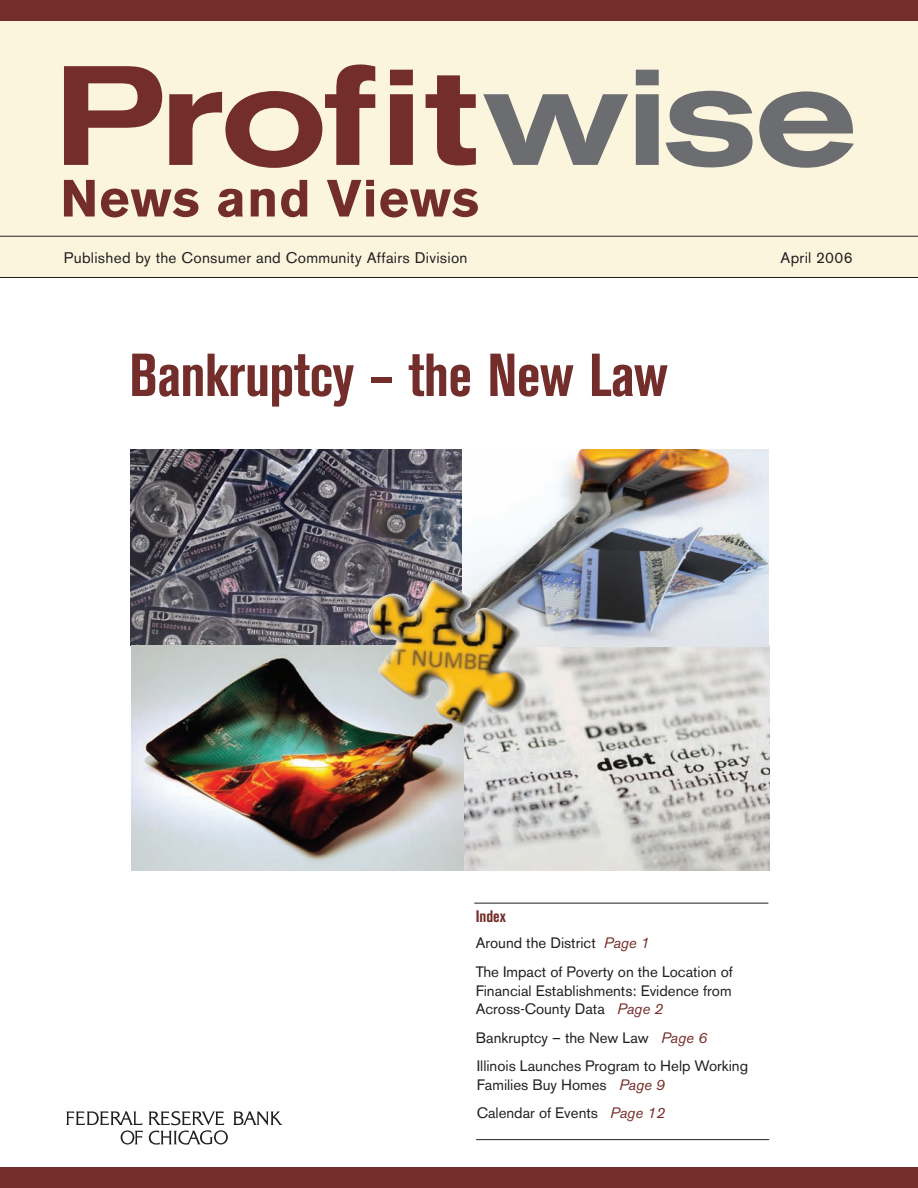
<style>
.page{position:relative;width:918px;height:1188px;background:#fff}
.page>*{position:absolute;margin:0;border:0;box-sizing:border-box;transform-origin:0 0}
.t1{font:700 condensed 60px "Akzidenz Grotesk BE";letter-spacing:-.01em;color:#732d2a}
.t2{font:700 condensed 16.5px "Akzidenz Grotesk BE";color:#732d2a}
.t3{font:15.3px "Akzidenz Grotesk BE";letter-spacing:.02em;color:#231f20}
.t4{font:15px/28.5px "Akzidenz Grotesk BE";color:#231f20}
.s1{font-style:italic;color:#732d2a}
</style>
<div class="page">
<div style="left:0;top:21px;width:918px;height:256px;background:#fcf5dd"></div>
<div style="left:0;top:1167px;width:918px;height:21px;background:#732d2a"></div>
<div style="left:0;top:0;width:918px;height:21px;background:#732d2a"></div>
<hr style="left:0;top:236px;width:918px;height:1px;background:#231f20">
<hr style="left:0;top:277px;width:918px;height:1px;background:#231f20">
<svg style="left:64px;top:66px;width:98px;height:99px;background:#b0867a"></svg>
<svg style="left:169px;top:64px;width:206px;height:104px;background:#c09d8e"></svg>
<svg style="left:390px;top:70px;width:23px;height:95px;background:#80403b"></svg>
<svg style="left:426px;top:75px;width:50px;height:90px;background:#ab7f74"></svg>
<svg style="left:483px;top:94px;width:145px;height:71px;background:#adaaa1"></svg>
<svg style="left:636px;top:70px;width:23px;height:95px;background:#7b7b7b"></svg>
<svg style="left:666px;top:91px;width:87px;height:76px;background:#a09e97"></svg>
<svg style="left:759px;top:91px;width:95px;height:77px;background:#a3a199"></svg>
<svg style="left:64px;top:180px;width:31px;height:37px"></svg>
<svg style="left:101px;top:189px;width:98px;height:28px;background:#aa7e72"></svg>
<svg style="left:218px;top:189px;width:25px;height:28px"></svg>
<svg style="left:251px;top:189px;width:24px;height:28px"></svg>
<svg style="left:281px;top:180px;width:26px;height:37px"></svg>
<svg style="left:327px;top:180px;width:47px;height:37px;background:#b79183"></svg>
<svg style="left:380px;top:189px;width:98px;height:28px;background:#aa7e72"></svg>
<svg style="left:149px;top:1111px;width:134px;height:34px"></svg>
<svg style="left:66px;top:1111px;width:77px;height:34px"></svg>
<hr style="left:474px;top:903px;width:294px;height:1px;background:#231f20">
<hr style="left:476px;top:1139px;width:293px;height:1px;background:#231f20">
<img style="left:131px;top:450px;width:331px;height:195px">
<img style="left:463px;top:645px;width:307px;height:226px">
<img style="left:131px;top:645px;width:332px;height:226px">
<img style="left:462px;top:450px;width:306px;height:196px">
<img style="left:368px;top:580px;width:159px;height:147px">
<p class="t3" style="left:64px;top:249px;width:405px">Published by the Consumer and Community Affairs Division</p>
<p class="t3" style="left:780px;top:249px;width:74px">April 2006</p>
<h1 class="t1" style="left:129px;top:341px;width:540px">Bankruptcy – the New Law</h1>
<p class="t2" style="left:476px;top:907px;width:32px">Index</p>
<p class="t4" style="left:476px;top:929px;width:259px">Around the District <span class="s1">Page 1<br></span>The Impact of Poverty on the Location of</p>
<p class="t4" style="left:476px;top:981px;width:257px;line-height:18.8px">Financial Establishments: Evidence from<br>Across-County Data <span class="s1">Page 2</span></p>
<p class="t4" style="left:476px;top:1023px;width:274px">Bankruptcy – the New Law <span class="s1">Page 6<br></span>Illinois Launches Program to Help Working</p>
<p class="t4" style="left:477px;top:1071px;width:190px">Families Buy Homes <span class="s1">Page 9<br></span>Calendar of Events <span class="s1">Page 12</span></p>
</div>
